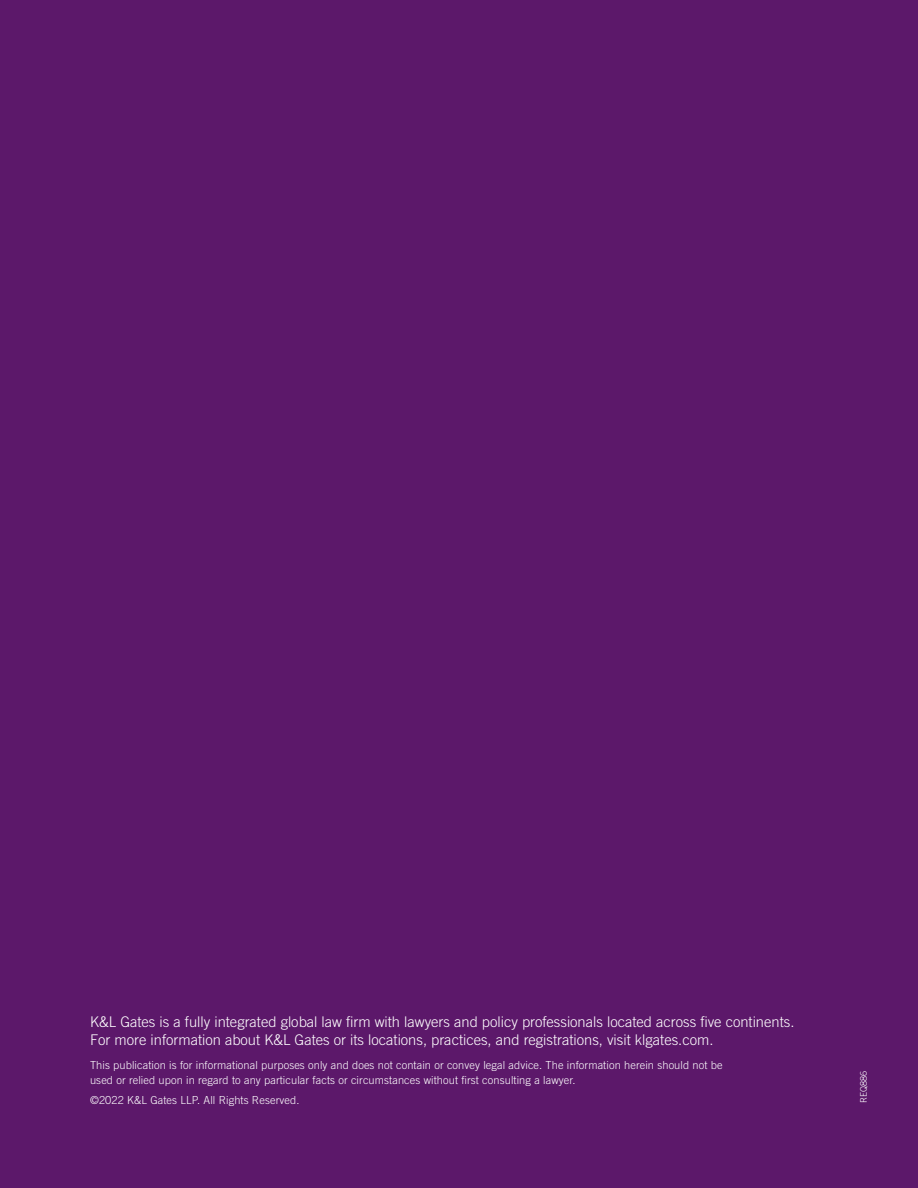
<style>
.page{position:relative;width:918px;height:1188px;background:#5c186a}
.page>*{position:absolute;margin:0;border:0;box-sizing:border-box;transform-origin:0 0}
.t1{font:300 14.7px/18.5px "Trade Gothic LT Std";color:#fff}
.t2{font:300 11.1px/14.7px "Trade Gothic LT Std";letter-spacing:.01em;color:#fff}
.t3{font:300 9px "Trade Gothic LT Std";letter-spacing:-.01em;color:#fff}
</style>
<div class="page">
<h1 class="t1" style="left:90px;top:1012px;width:706px">K&amp;L Gates is a fully integrated global law firm with lawyers and policy professionals located across five continents.<br>For more information about K&amp;L Gates or its locations, practices, and registrations, visit klgates.com.</h1>
<p class="t2" style="left:90px;top:1058px;width:634px">This publication is for informational purposes only and does not contain or convey legal advice. The information herein should not be used or relied upon in regard to any particular facts or circumstances without first consulting a lawyer.</p>
<p class="t2" style="left:90px;top:1093px;width:211px">©2022 K&amp;L Gates LLP. All Rights Reserved.</p>
<p class="t3" style="left:858px;top:1103px;width:33px;rotate:-90deg">REQ886</p>
</div>
